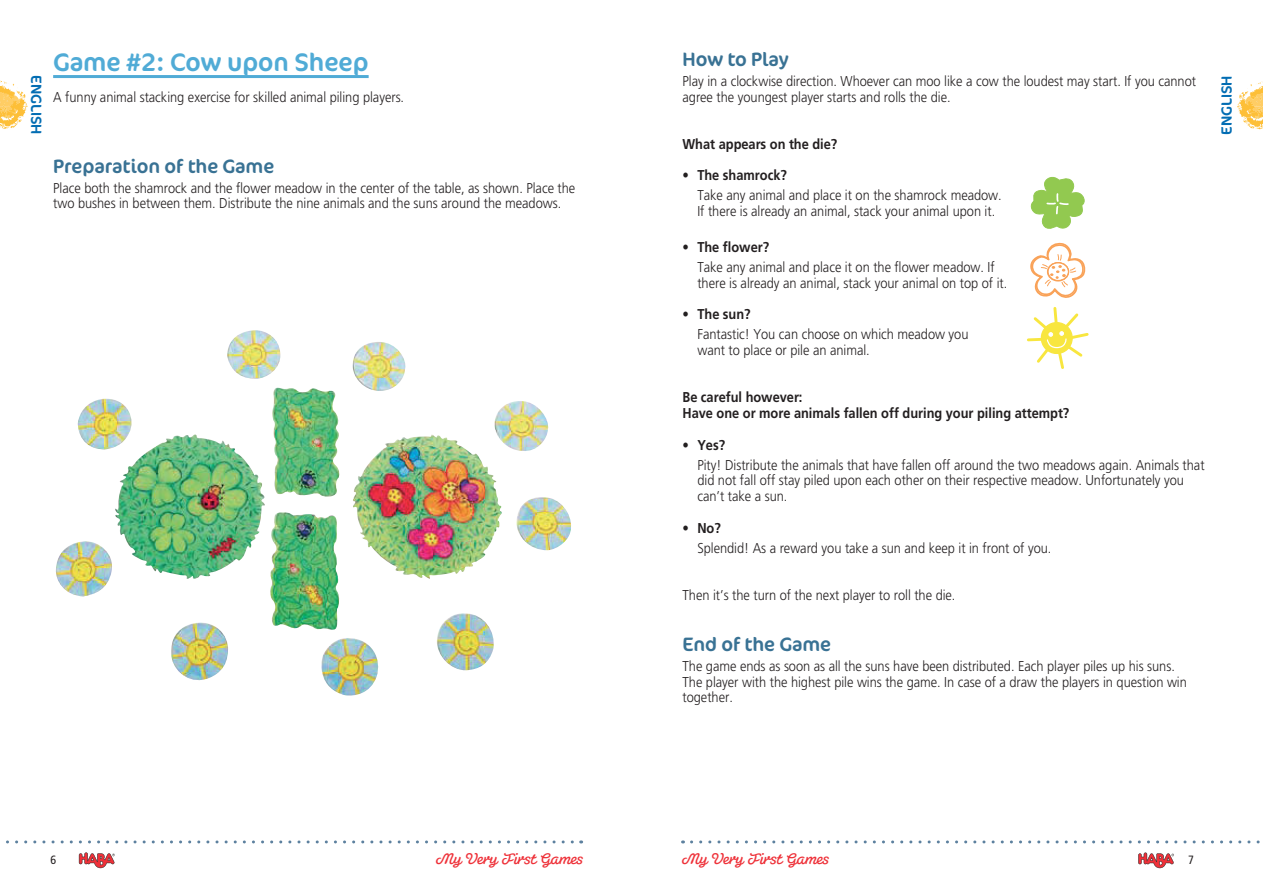
<style>
.page{position:relative;width:1263px;height:893px;background:#fff}
.page>*{position:absolute;margin:0;border:0;box-sizing:border-box;transform-origin:0 0}
.t1{font:25.5px "Cocon";color:#50abd6}
.t2{font:19.5px "Cocon";color:#397294}
.t3{font:15px "Susa";color:#ee3139}
.t4{font:15px "Cocon";color:#036db3}
.t5{font:300 14.25px/15.8px "Frutiger LT";color:#231f20;scale:.9 1}
.t6{font:700 14.25px/15.8px "Frutiger LT";color:#231f20;scale:.9 1}
.t7{font:condensed 12px "Frutiger LT";color:#231f20}
</style>
<div class="page">
<svg style="left:6px;top:840px;width:576px;height:3px"></svg>
<svg style="left:691px;top:840px;width:569px;height:3px"></svg>
<svg style="left:1237px;top:84px;width:26px;height:45px"></svg>
<img style="left:1257px;top:81px;width:6px;height:14px">
<svg style="left:0;top:81px;width:28px;height:48px"></svg>
<svg style="left:1138px;top:852px;width:36px;height:16px"></svg>
<svg style="left:79px;top:852px;width:36px;height:16px"></svg>
<hr style="left:53px;top:75px;width:316px;height:3px;background:#50abd6">
<img style="left:78px;top:330px;width:472px;height:250px">
<svg style="left:1030px;top:176px;width:55px;height:53px"></svg>
<svg style="left:1027px;top:243px;width:62px;height:126px"></svg>
<p class="t4" style="left:42px;top:75px;width:61px;rotate:90deg">ENGLISH</p>
<h1 class="t1" style="left:53px;top:52px;width:317px">Game #2: Cow upon Sheep</h1>
<p class="t5" style="left:53px;top:90px;width:392px">A funny animal stacking exercise for skilled animal piling players.</p>
<h2 class="t2" style="left:53px;top:159px;width:223px">Preparation of the Game</h2>
<p class="t5" style="left:53px;top:181px;width:582px">Place both the shamrock and the flower meadow in the center of the table, as shown. Place the two bushes in between them. Distribute the nine animals and the suns around the meadows.</p>
<h2 class="t2" style="left:682px;top:52px;width:108px">How to Play</h2>
<p class="t5" style="left:682px;top:74px;width:572px">Play in a clockwise direction. Whoever can moo like a cow the loudest may start. If you cannot agree the youngest player starts and rolls the die.</p>
<p class="t6" style="left:682px;top:137px;width:173px">What appears on the die?</p>
<p class="t6" style="left:682px;top:168px;width:117px">• The shamrock?</p>
<p class="t5" style="left:697px;top:188px;width:340px">Take any animal and place it on the shamrock meadow.<br>If there is already an animal, stack your animal upon it.</p>
<p class="t6" style="left:682px;top:240px;width:98px">• The flower?</p>
<p class="t5" style="left:697px;top:260px;width:346px">Take any animal and place it on the flower meadow. If there is already an animal, stack your animal on top of it.</p>
<p class="t6" style="left:682px;top:307px;width:77px">• The sun?</p>
<p class="t5" style="left:697px;top:327px;width:303px">Fantastic! You can choose on which meadow you want to place or pile an animal.</p>
<p class="t6" style="left:682px;top:390px;width:431px">Be careful however:<br>Have one or more animals fallen off during your piling attempt?</p>
<p class="t6" style="left:682px;top:437px;width:49px">• Yes?</p>
<p class="t5" style="left:697px;top:457px;width:565px">Pity! Distribute the animals that have fallen off around the two meadows again. Animals that did not fall off stay piled upon each other on their respective meadow. Unfortunately you can’t take a sun.</p>
<p class="t6" style="left:682px;top:520px;width:44px">• No?</p>
<p class="t5" style="left:697px;top:540px;width:395px">Splendid! As a reward you take a sun and keep it in front of you.</p>
<p class="t5" style="left:682px;top:588px;width:305px">Then it’s the turn of the next player to roll the die.</p>
<h2 class="t2" style="left:682px;top:637px;width:150px">End of the Game</h2>
<p class="t5" style="left:682px;top:659px;width:562px">The game ends as soon as all the suns have been distributed. Each player piles up his suns.<br>The player with the highest pile wins the game. In case of a draw the players in question win together.</p>
<p class="t4" style="left:1221px;top:135px;width:61px;rotate:-90deg">ENGLISH</p>
<p class="t3" style="left:436px;top:850px;width:148px">My Very First Games</p>
<p class="t3" style="left:682px;top:850px;width:148px">My Very First Games</p>
<p class="t7" style="left:51px;top:854px;width:7px">6</p>
<p class="t7" style="left:1188px;top:854px;width:7px">7</p>
</div>
